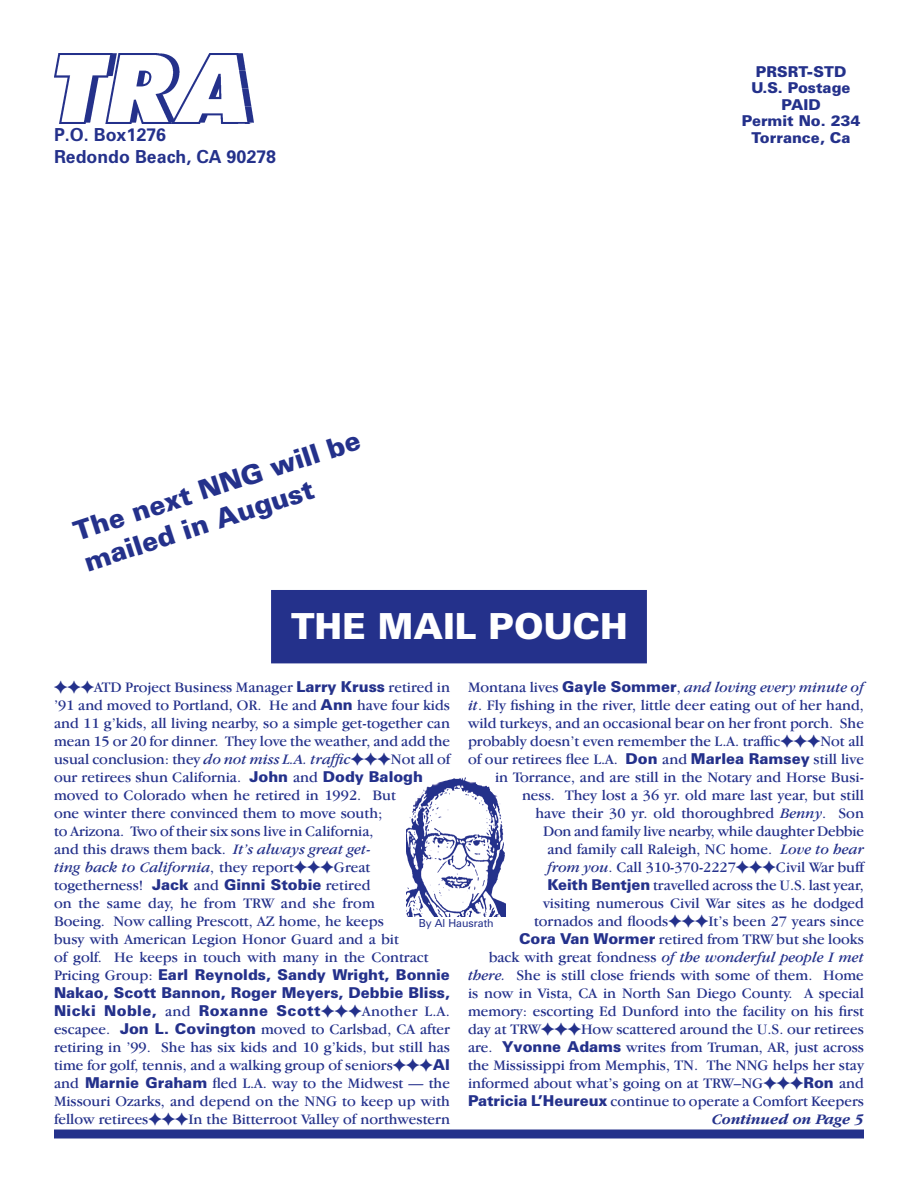
<style>
.page{position:relative;width:918px;height:1188px;background:#fff}
.page>*{position:absolute;margin:0;border:0;box-sizing:border-box;transform-origin:0 0}
.t1{font:900 36px "Zurich BT";color:#fff}
.t2{font:900 27px/32.4px "Zurich BT";color:#24318b}
.t3{font:700 18px/21.6px "Zurich BT";color:#24318b}
.t4{font:15px/18px "Garamond IT Cby BT";color:#24318b;text-align:justify}
.t5{font:900 15px/16.5px "Zurich BT";color:#24318b;text-align:center}
.t6{font:italic 15px "Garamond IT Cby BT";color:#24318b}
.t7{font:italic 700 15px "Garamond IT Cby BT";color:#24318b}
.t8{font:11.1px "Zurich BT";color:#24318b}
.s1{font-family:"Zurich BT";font-weight:900}
.s2{font-style:italic}
.s3{font-style:normal}
.s4{font-family:"Garamond IT Cby BT";font-weight:400}
</style>
<div class="page">
<div style="left:54px;top:1130px;width:810px;height:8px;background:#24318b"></div>
<img style="left:55px;top:54px;width:198px;height:70px">
<div style="left:271px;top:590px;width:376px;height:73px;background:#24318b"></div>
<img style="left:406px;top:777px;width:99px;height:140px">
<p class="t3" style="left:54px;top:124px;width:224px">P.O. Box1276<br>Redondo Beach, CA 90278</p>
<h2 class="t2" style="left:70px;top:516px;width:301px;rotate:-18deg">The next NNG will be mailed in August</h2>
<h1 class="t1" style="left:291px;top:604px;width:338px">THE MAIL POUCH</h1>
<p class="t5" style="left:742px;top:63px;width:120px">PRSRT-STD<br>U.S. Postage<br>PAID<br>Permit No. 234<br>Torrance, Ca</p>
<p class="t4" style="left:468px;top:678px;width:398px">Montana lives <span class="s1">Gayle Sommer</span>, <span class="s2">and loving every minute of it</span>. Fly fishing in the river, little deer eating out of her hand, wild turkeys, and an occasional bear on her front porch. She probably doesn’t even remember the L.A. traffic</p>
<p class="t4" style="left:54px;top:678px;width:398px;text-indent:40px">ATD Project Business Manager <span class="s1">Larry Kruss</span> retired in ’91 and moved to Portland, OR. He and <span class="s1">Ann</span> have four kids and 11 g’kids, all living nearby, so a simple get-together can mean 15 or 20 for dinner. They love the weather, and add the usual conclusion: they <span class="s2">do not miss L.A. traffic</span></p>
<p class="t4" style="left:820px;top:732px;width:45px">Not all</p>
<p class="t4" style="left:468px;top:750px;width:397px">of our retirees flee L.A. <span class="s1">Don</span> and <span class="s1">Marlea Ramsey</span> still live</p>
<p class="t4" style="left:495px;top:768px;width:370px">in Torrance, and are still in the Notary and Horse Busi-</p>
<p class="t4" style="left:522px;top:786px;width:343px">ness. They lost a 36 yr. old mare last year, but still</p>
<p class="t4" style="left:536px;top:804px;width:330px">have their 30 yr. old thoroughbred <span class="s2">Benny</span>. Son</p>
<p class="t4" style="left:543px;top:822px;width:323px">Don and family live nearby, while daughter Debbie</p>
<p class="t4" style="left:548px;top:840px;width:318px">and family call Raleigh, NC home. <span class="s2">Love to hear</span></p>
<p class="t4" style="left:548px;top:858px;width:190px"><span class="s2">from you</span>. Call 310-370-2227</p>
<p class="t4" style="left:776px;top:858px;width:90px">Civil War buff</p>
<p class="t4" style="left:548px;top:876px;width:318px"><span class="s1">Keith Bentjen</span> travelled across the U.S. last year,</p>
<p class="t4" style="left:543px;top:894px;width:323px">visiting numerous Civil War sites as he dodged</p>
<p class="t4" style="left:534px;top:912px;width:136px">tornados and floods</p>
<p class="t4" style="left:708px;top:912px;width:157px">It’s been 27 years since</p>
<p class="t4" style="left:519px;top:930px;width:346px"><span class="s1">Cora Van Wormer</span> retired from TRW but she looks</p>
<p class="t6" style="left:489px;top:949px;width:377px"><span class="s3">back with great fondness</span> of the wonderful people I met</p>
<p class="t4" style="left:468px;top:966px;width:397px"><span class="s2">there.</span> She is still close friends with some of them. Home</p>
<p class="t4" style="left:468px;top:984px;width:398px">is now in Vista, CA in North San Diego County. A special</p>
<p class="t4" style="left:468px;top:1002px;width:398px">memory: escorting Ed Dunford into the facility on his first</p>
<p class="t4" style="left:468px;top:1020px;width:75px">day at TRW</p>
<p class="t4" style="left:54px;top:750px;width:398px;text-align:left;text-indent:337px">Not all of our retirees shun California. <span class="s1">John</span> and <span class="s1">Dody Balogh </span>moved to Colorado when he retired in 1992. But<br>one winter there convinced them to move south;<br>to Arizona. Two of their six sons live in California,<br>and this draws them back. <span class="s2">It’s always great get-<br>ting back to California</span>, they report</p>
<p class="t4" style="left:54px;top:858px;width:376px;text-align:left;text-indent:280px">Great togetherness! <span class="s1">Jack</span> and <span class="s1">Ginni Stobie</span> retired<br>on the same day, he from TRW and she from Boeing. Now calling Prescott, AZ home, he keeps<br>busy with American Legion Honor Guard and a bit<br>of golf. He keeps in touch with many in the Contract</p>
<p class="t5" style="left:54px;top:966px;width:398px;line-height:18px;text-align:justify"><span class="s4">Pricing Group:</span> Earl Reynolds, Sandy Wright, Bonnie Nakao, Scott Bannon, Roger Meyers, Debbie Bliss, Nicki Noble, <span class="s4">and</span> Roxanne Scott</p>
<p class="t8" style="left:419px;top:917px;width:77px">By Al Hausrath</p>
<p class="t4" style="left:54px;top:1002px;width:398px;text-indent:308px">Another L.A. escapee. <span class="s1">Jon L. Covington</span> moved to Carlsbad, CA after retiring in ’99. She has six kids and 10 g’kids, but still has time for golf, tennis, and a walking group of seniors</p>
<p class="t4" style="left:468px;top:1020px;width:398px;text-indent:113px">How scattered around the U.S. our retirees are. <span class="s1">Yvonne Adams</span> writes from Truman, AR, just across the Mississippi from Memphis, TN. The NNG helps her stay informed about what’s going on at TRW–NG</p>
<p class="t5" style="left:433px;top:1057px;width:19px">Al</p>
<p class="t4" style="left:54px;top:1074px;width:398px">and <span class="s1">Marnie Graham</span> fled L.A. way to the Midwest — the Missouri Ozarks, and depend on the NNG to keep up with fellow retirees</p>
<p class="t5" style="left:803px;top:1075px;width:62px">Ron <span class="s4">and</span></p>
<p class="t4" style="left:468px;top:1092px;width:398px"><span class="s1">Patricia L’Heureux</span> continue to operate a Comfort Keepers</p>
<p class="t7" style="left:712px;top:1110px;width:153px">Continued on Page 5</p>
<p class="t4" style="left:188px;top:1110px;width:263px">In the Bitterroot Valley of northwestern</p>
</div>
